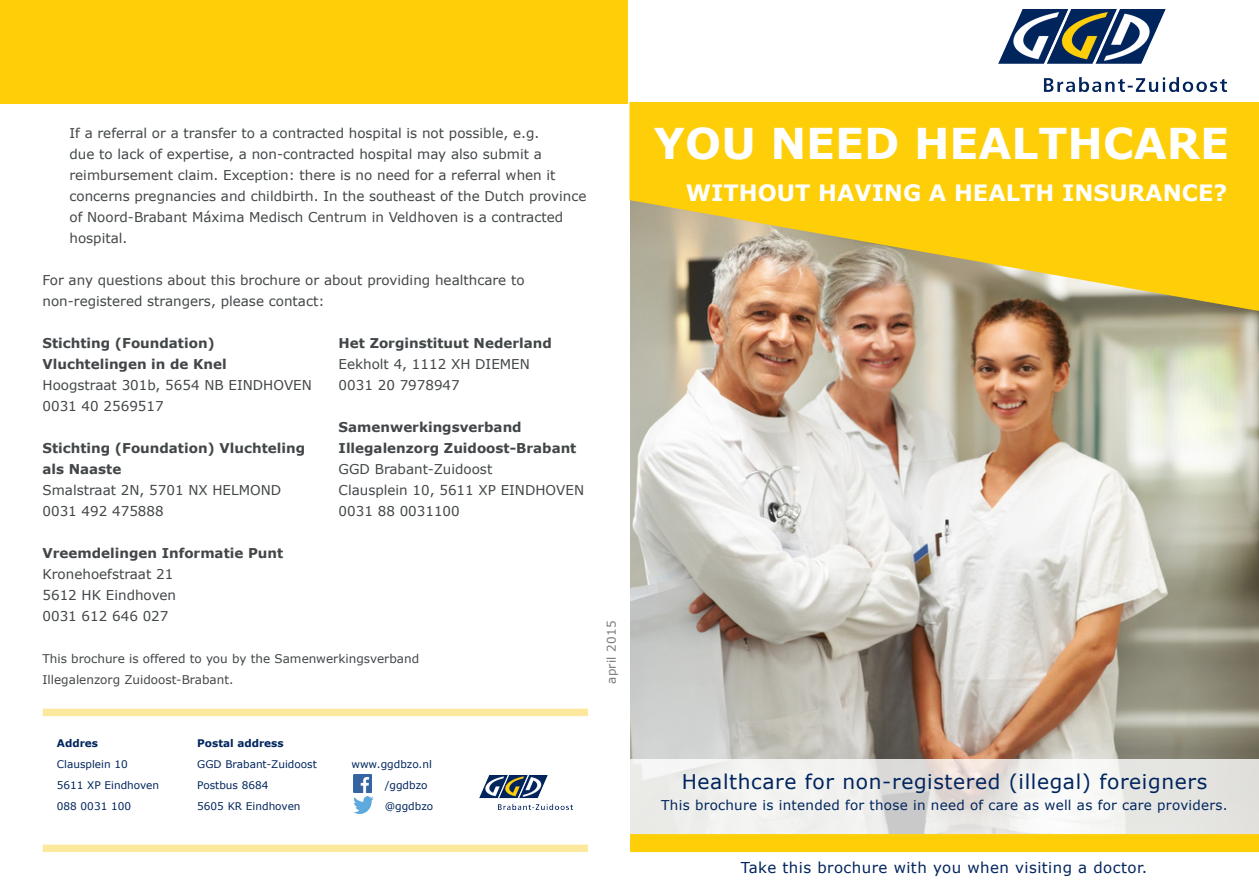
<style>
.page{position:relative;width:1259px;height:893px;background:#fff}
.page>*{position:absolute;margin:0;border:0;box-sizing:border-box;transform-origin:0 0}
.Titel_folder{font:700 42.45px "Verdana";color:#fff}
.Titel_folder-2{font:700 22.5px "Verdana";color:#fff}
.Tekst{font:20.25px "Verdana";letter-spacing:.03em;color:#00255d}
.Tekst-2{font:15px "Verdana";letter-spacing:.03em;color:#00255d}
.t1{font:13.5px/21px "Verdana";color:#424648}
.t2{font:700 13.5px/21px "Verdana";color:#424648}
.Tekst-3{font:13.5px "Verdana";letter-spacing:.02em;color:#00255d}
.t3{font:12px "Verdana";color:#424648}
.t4{font:12px "Verdana";letter-spacing:.02em;color:#787a7d}
.t5{font:10.5px/21px "Verdana";color:#00255d}
.t6{font:700 10.5px "Verdana";color:#00255d}
.s1{font-weight:700}
</style>
<div class="page">
<img style="left:630px;top:311px;width:629px;height:449px">
<svg style="left:629px;top:102px;width:630px;height:209px;background:#e9c22b"></svg>
<img style="left:998px;top:9px;width:228px;height:83px">
<div style="left:0;top:0;width:628px;height:103px;background:#fece08"></div>
<svg style="left:630px;top:760px;width:629px;height:74px;fill:#ededea"></svg>
<div style="left:630px;top:834px;width:629px;height:18px;background:#fece08"></div>
<img style="left:479px;top:776px;width:93px;height:33px">
<div style="left:43px;top:709px;width:545px;height:7px;background:#fce99d"></div>
<div style="left:43px;top:845px;width:545px;height:7px;background:#fce99d"></div>
<img style="left:353px;top:797px;width:21px;height:16px">
<img style="left:354px;top:775px;width:18px;height:18px">
<p class="t1" style="left:69px;top:122px;width:518px">If a referral or a transfer to a contracted hospital is not possible, e.g.<br>due to lack of expertise, a non-contracted hospital may also submit a reimbursement claim. Exception: there is no need for a referral when it concerns pregnancies and childbirth. In the southeast of the Dutch province of Noord-Brabant Máxima Medisch Centrum in Veldhoven is a contracted hospital.</p>
<p class="t1" style="left:42px;top:269px;width:483px">For any questions about this brochure or about providing healthcare to non-registered strangers, please contact:</p>
<p class="t2" style="left:43px;top:332px;width:186px">Stichting (Foundation)<br>Vluchtelingen in de Knel</p>
<p class="t1" style="left:43px;top:374px;width:271px">Hoogstraat 301b, 5654 NB EINDHOVEN</p>
<p class="t1" style="left:43px;top:395px;width:123px">0031 40 2569517</p>
<p class="t2" style="left:43px;top:437px;width:264px">Stichting (Foundation) Vluchteling als Naaste</p>
<p class="t1" style="left:43px;top:479px;width:240px">Smalstraat 2N, 5701 NX HELMOND</p>
<p class="t1" style="left:43px;top:500px;width:123px">0031 492 475888</p>
<p class="t2" style="left:43px;top:542px;width:242px">Vreemdelingen Informatie Punt</p>
<p class="t1" style="left:43px;top:563px;width:132px">Kronehoefstraat 21</p>
<p class="t1" style="left:43px;top:584px;width:135px">5612 HK Eindhoven</p>
<p class="t1" style="left:43px;top:605px;width:127px">0031 612 646 027</p>
<p class="t2" style="left:339px;top:332px;width:215px">Het Zorginstituut Nederland</p>
<p class="t1" style="left:339px;top:353px;width:193px">Eekholt 4, 1112 XH DIEMEN</p>
<p class="t1" style="left:339px;top:374px;width:123px">0031 20 7978947</p>
<p class="t2" style="left:339px;top:416px;width:239px">Samenwerkingsverband<br>Illegalenzorg Zuidoost-Brabant</p>
<p class="t1" style="left:339px;top:458px;width:155px">GGD Brabant-Zuidoost</p>
<p class="t1" style="left:339px;top:479px;width:247px">Clausplein 10, 5611 XP EINDHOVEN</p>
<p class="t1" style="left:339px;top:500px;width:123px">0031 88 0031100</p>
<p class="t3" style="left:43px;top:650px;width:378px">This brochure is offered to you by the Samenwerkingsverband</p>
<p class="t3" style="left:43px;top:671px;width:192px">Illegalenzorg Zuidoost-Brabant.</p>
<p class="t4" style="left:603px;top:684px;width:65px;rotate:-90deg">april 2015</p>
<p class="t6" style="left:57px;top:736px;width:43px">Addres</p>
<p class="t5" style="left:57px;top:754px;width:72px">Clausplein 10</p>
<p class="t5" style="left:57px;top:775px;width:104px">5611 XP Eindhoven</p>
<p class="t5" style="left:57px;top:796px;width:76px">088 0031 100</p>
<p class="t5" style="left:197px;top:733px;width:121px"><span class="s1">Postal address<br></span>GGD Brabant-Zuidoost</p>
<p class="t5" style="left:197px;top:775px;width:73px">Postbus 8684</p>
<p class="t5" style="left:197px;top:796px;width:105px">5605 KR Eindhoven</p>
<p class="t5" style="left:351px;top:754px;width:82px">www.ggdbzo.nl</p>
<p class="t5" style="left:385px;top:775px;width:44px">/ggdbzo</p>
<p class="t5" style="left:385px;top:796px;width:50px">@ggdbzo</p>
<p class="Titel_folder" style="left:654px;top:113px;width:576px">YOU NEED HEALTHCARE</p>
<p class="Titel_folder-2" style="left:686px;top:177px;width:543px">WITHOUT HAVING A HEALTH INSURANCE?</p>
<p class="Tekst" style="left:682px;top:768px;width:527px">Healthcare for non-registered (illegal) foreigners</p>
<p class="Tekst-3" style="left:661px;top:796px;width:568px">This brochure is intended for those in need of care as well as for care providers.</p>
<p class="Tekst-2" style="left:741px;top:857px;width:408px">Take this brochure with you when visiting a doctor.</p>
</div>
